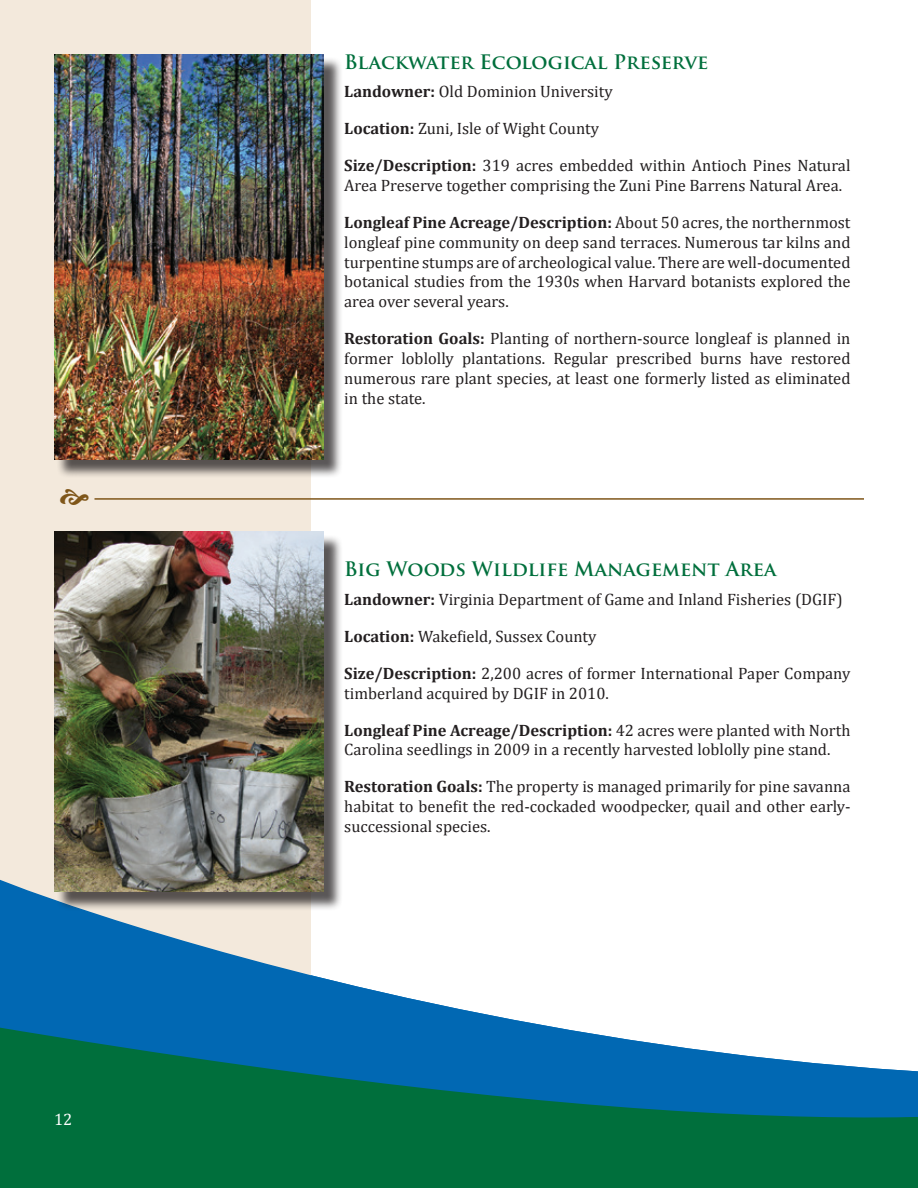
<style>
.page{position:relative;width:918px;height:1188px;background:#fff}
.page>*{position:absolute;margin:0;border:0;box-sizing:border-box;transform-origin:0 0}
.t1{font:700 19.5px "Trajan Pro";color:#006f3c}
.t2{font:16.5px/19.8px "Cambria";color:#231f20}
.t3{font:16.5px "Cambria";color:#fff}
.s1{font-weight:700}
</style>
<div class="page">
<div style="left:0;top:0;width:310px;height:1188px;background:#f3e9dc"></div>
<svg style="left:0;top:879px;width:364px;height:109px"></svg>
<svg style="left:0;top:988px;width:918px;height:200px;background:#258181"></svg>
<div style="left:56px;top:56px;width:286px;height:422px;background:#231f20;opacity:.75"></div>
<img style="left:54px;top:54px;width:270px;height:405px">
<div style="left:56px;top:534px;width:286px;height:376px;background:#231f20;opacity:.75"></div>
<img style="left:54px;top:532px;width:270px;height:360px">
<hr style="left:94px;top:498px;width:770px;height:2px;background:#7f5619">
<p class="t3" style="left:54px;top:1110px;width:20px">12</p>
<p class="t1" style="left:344px;top:49px;width:366px">Blackwater Ecological Preserve</p>
<p class="t2" style="left:344px;top:81px;width:270px"><span class="s1">Landowner:</span> Old Dominion University</p>
<p class="t2" style="left:344px;top:119px;width:256px"><span class="s1">Location:</span> Zuni, Isle of Wight County</p>
<p class="t2" style="left:344px;top:156px;width:508px"><span class="s1">Size/Description:</span> 319 acres embedded within Antioch Pines Natural<br>Area Preserve together comprising the Zuni Pine Barrens Natural Area.</p>
<p class="t2" style="left:344px;top:212px;width:508px;text-align:justify"><span class="s1">Longleaf Pine Acreage/Description:</span> About 50 acres, the northernmost longleaf pine community on deep sand terraces. Numerous tar kilns and turpentine stumps are of archeological value. There are well-documented botanical studies from the 1930s when Harvard botanists explored the area over several years.</p>
<p class="t2" style="left:344px;top:329px;width:508px;text-align:justify"><span class="s1">Restoration Goals:</span> Planting of northern-source longleaf is planned in former loblolly plantations. Regular prescribed burns have restored numerous rare plant species, at least one formerly listed as eliminated in the state.</p>
<p class="t1" style="left:344px;top:557px;width:434px">Big Woods Wildlife Management Area</p>
<p class="t2" style="left:344px;top:589px;width:500px"><span class="s1">Landowner:</span> Virginia Department of Game and Inland Fisheries (DGIF)</p>
<p class="t2" style="left:344px;top:626px;width:254px"><span class="s1">Location:</span> Wakefield, Sussex County</p>
<p class="t2" style="left:344px;top:663px;width:508px"><span class="s1">Size/Description:</span> 2,200 acres of former International Paper Company timberland acquired by DGIF in 2010.</p>
<p class="t2" style="left:344px;top:720px;width:508px"><span class="s1">Longleaf Pine Acreage/Description:</span> 42 acres were planted with North<br>Carolina seedlings in 2009 in a recently harvested loblolly pine stand.</p>
<p class="t2" style="left:344px;top:777px;width:508px;text-align:justify"><span class="s1">Restoration Goals:</span> The property is managed primarily for pine savanna habitat to benefit the red-cockaded woodpecker, quail and other early&shy;successional species.</p>
</div>
